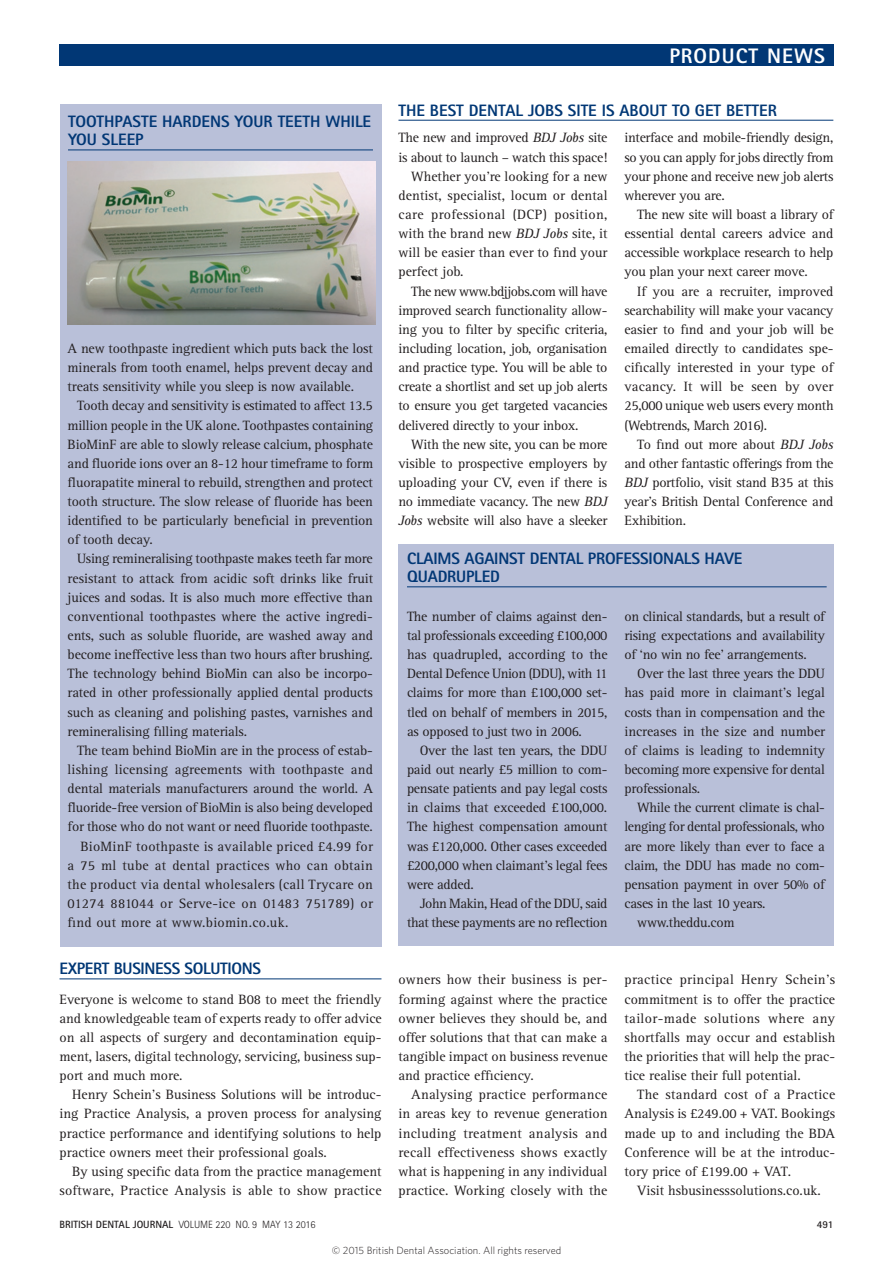
<style>
.page{position:relative;width:893px;height:1263px;background:#fff}
.page>*{position:absolute;margin:0;border:0;box-sizing:border-box;transform-origin:0 0}
.page_header___top{font:800 21px "Rotis Sans Serif Std";letter-spacing:.05em;color:#fff}
.products_crosshead_1{font:800 16.5px/18px "Rotis Sans Serif Std";letter-spacing:-.01em;color:#013775}
.body_9_3pt_justified{font:13.95px/19.2px "Rotis Serif Std";letter-spacing:-.015em;color:#231f20;text-align:justify}
.body_fullout_9_3pt_j{font:13.95px/19.2px "Rotis Serif Std";letter-spacing:-.01em;color:#231f20;text-align:justify}
.body_9_3pt_justified-2{font:13.95px/19.2px "Rotis Serif Std";letter-spacing:.015em;color:#231f20;text-align:right}
.t1{font:300 10.5px "Whitney";color:#231f20}
.page_footer{font:300 10.5px "Rotis Sans Serif Std";color:#231f20}
.page_footer-2{font:700 10.5px "Rotis Sans Serif Std";color:#231f20}
.s1{font-style:italic}
.s2{font-weight:700}
</style>
<div class="page">
<div style="left:59px;top:45px;width:774px;height:21px;background:#013775"></div>
<div style="left:60px;top:104px;width:321px;height:842px;background:#b9c0d9"></div>
<hr style="left:68px;top:150px;width:305px;height:1px;background:#013775">
<hr style="left:398px;top:120px;width:435px;height:1px;background:#013775">
<img style="left:67px;top:162px;width:309px;height:162px">
<div style="left:398px;top:544px;width:436px;height:402px;background:#b9c0d9"></div>
<hr style="left:407px;top:586px;width:420px;height:1px;background:#013775">
<hr style="left:60px;top:978px;width:321px;height:1px;background:#013775">
<p class="products_crosshead_1" style="left:68px;top:112px;width:305px">TOOTHPASTE HARDENS YOUR TEETH WHILE<br>YOU SLEEP</p>
<p class="body_fullout_9_3pt_j" style="left:68px;top:339px;width:307px">A new toothpaste ingredient which puts back the lost minerals from tooth enamel, helps prevent decay and treats sensitivity while you sleep is now available.</p>
<p class="body_9_3pt_justified" style="left:68px;top:397px;width:307px;text-indent:9px">Tooth decay and sensitivity is estimated to affect 13.5 million people in the UK alone. Toothpastes containing BioMinF are able to slowly release calcium, phosphate and fluoride ions over an 8-12 hour timeframe to form fluorapatite mineral to rebuild, strengthen and protect tooth structure. The slow release of fluoride has been identified to be particularly beneficial in prevention of tooth decay.</p>
<p class="body_9_3pt_justified" style="left:68px;top:550px;width:307px;text-indent:9px">Using remineralising toothpaste makes teeth far more resistant to attack from acidic soft drinks like fruit juices and sodas. It is also much more effective than conventional toothpastes where the active ingredi&shy;ents, such as soluble fluoride, are washed away and become ineffective less than two hours after brushing.<br>The technology behind BioMin can also be incorpo&shy;rated in other professionally applied dental products such as cleaning and polishing pastes, varnishes and remineralising filling materials.</p>
<p class="body_9_3pt_justified" style="left:68px;top:741px;width:307px;text-indent:9px">The team behind BioMin are in the process of estab&shy;lishing licensing agreements with toothpaste and dental materials manufacturers around the world. A fluoride-free version of BioMin is also being developed for those who do not want or need fluoride toothpaste.</p>
<p class="body_9_3pt_justified" style="left:68px;top:837px;width:307px;text-indent:13px">BioMinF toothpaste is available priced £4.99 for a 75 ml tube at dental practices who can obtain the product via dental wholesalers (call Trycare on 01274 881044 or Serve-ice on 01483 751789) or find out more at www.biomin.co.uk.</p>
<p class="products_crosshead_1" style="left:60px;top:959px;width:203px">EXPERT BUSINESS SOLUTIONS</p>
<p class="body_fullout_9_3pt_j" style="left:60px;top:990px;width:324px">Everyone is welcome to stand B08 to meet the friendly and knowledgeable team of experts ready to offer advice on all aspects of surgery and decontamination equip&shy;ment, lasers, digital technology, servicing, business sup&shy;port and much more.</p>
<p class="body_9_3pt_justified" style="left:60px;top:1085px;width:323px;text-indent:13px">Henry Schein’s Business Solutions will be introduc&shy;ing Practice Analysis, a proven process for analysing practice performance and identifying solutions to help practice owners meet their professional goals.</p>
<p class="body_9_3pt_justified-2" style="left:60px;top:1162px;width:323px">By using specific data from the practice management software, Practice Analysis is able to show practice</p>
<p class="page_header___top" style="left:669px;top:42px;width:157px">PRODUCT NEWS</p>
<p class="products_crosshead_1" style="left:398px;top:101px;width:380px">THE BEST DENTAL JOBS SITE IS ABOUT TO GET BETTER</p>
<p class="body_fullout_9_3pt_j" style="left:398px;top:129px;width:210px">The new and improved <span class="s1">BDJ Jobs</span> site is about to launch – watch this space!</p>
<p class="body_9_3pt_justified" style="left:398px;top:167px;width:211px;text-indent:13px">Whether you’re looking for a new dentist, specialist, locum or dental care professional (DCP) position, with the brand new <span class="s1">BDJ Jobs</span> site, it will be easier than ever to find your perfect job.</p>
<p class="body_9_3pt_justified" style="left:398px;top:282px;width:211px;text-indent:13px">The new www.bdjjobs.com will have improved search functionality allow&shy;ing you to filter by specific criteria, including location, job, organisation and practice type. You will be able to create a shortlist and set up job alerts to ensure you get targeted vacancies delivered directly to your inbox.</p>
<p class="body_9_3pt_justified" style="left:398px;top:435px;width:210px;text-indent:13px">With the new site, you can be more visible to prospective employers by uploading your CV, even if there is no immediate vacancy. The new <span class="s1">BDJ Jobs</span> website will also have a sleeker</p>
<p class="body_9_3pt_justified" style="left:624px;top:129px;width:211px">interface and mobile-friendly design, so you can apply for jobs directly from your phone and receive new job alerts wherever you are.</p>
<p class="body_9_3pt_justified" style="left:624px;top:205px;width:210px;text-indent:13px">The new site will boast a library of essential dental careers advice and accessible workplace research to help you plan your next career move.</p>
<p class="body_9_3pt_justified" style="left:624px;top:282px;width:211px;text-indent:13px">If you are a recruiter, improved searchability will make your vacancy easier to find and your job will be emailed directly to candidates spe&shy;cifically interested in your type of vacancy. It will be seen by over 25,000 unique web users every month (Webtrends, March 2016).</p>
<p class="body_9_3pt_justified" style="left:624px;top:435px;width:210px;text-indent:13px">To find out more about <span class="s1">BDJ Jobs </span>and other fantastic offerings from the <span class="s1">BDJ</span> portfolio, visit stand B35 at this year’s British Dental Conference and Exhibition.</p>
<p class="products_crosshead_1" style="left:407px;top:549px;width:337px">CLAIMS AGAINST DENTAL PROFESSIONALS HAVE<br>QUADRUPLED</p>
<p class="body_fullout_9_3pt_j" style="left:407px;top:607px;width:202px">The number of claims against den&shy;tal professionals exceeding £100,000 has quadrupled, according to the Dental Defence Union (DDU), with 11 claims for more than £100,000 set&shy;tled on behalf of members in 2015, as opposed to just two in 2006.</p>
<p class="body_9_3pt_justified" style="left:407px;top:741px;width:202px;text-indent:13px">Over the last ten years, the DDU paid out nearly £5 million to com&shy;pensate patients and pay legal costs in claims that exceeded £100,000.<br>The highest compensation amount was £120,000. Other cases exceeded £200,000 when claimant’s legal fees were added.</p>
<p class="body_9_3pt_justified" style="left:407px;top:894px;width:202px;text-align:right">John Makin, Head of the DDU, said that these payments are no reflection</p>
<p class="body_9_3pt_justified" style="left:624px;top:607px;width:202px">on clinical standards, but a result of rising expectations and availability of ‘no win no fee’ arrangements.</p>
<p class="body_9_3pt_justified" style="left:624px;top:664px;width:202px;text-indent:13px">Over the last three years the DDU has paid more in claimant’s legal costs than in compensation and the increases in the size and number of claims is leading to indemnity becoming more expensive for dental professionals.</p>
<p class="body_9_3pt_justified" style="left:624px;top:798px;width:202px;text-indent:13px">While the current climate is chal&shy;lenging for dental professionals, who are more likely than ever to face a claim, the DDU has made no com&shy;pensation payment in over 50% of cases in the last 10 years.</p>
<p class="body_9_3pt_justified" style="left:637px;top:913px;width:99px">www.theddu.com</p>
<p class="body_9_3pt_justified" style="left:398px;top:971px;width:211px">owners how their business is per&shy;forming against where the practice owner believes they should be, and offer solutions that that can make a tangible impact on business revenue and practice efficiency.</p>
<p class="body_9_3pt_justified" style="left:398px;top:1085px;width:210px;text-indent:13px">Analysing practice performance in areas key to revenue generation including treatment analysis and recall effectiveness shows exactly what is happening in any individual practice. Working closely with the</p>
<p class="body_9_3pt_justified" style="left:624px;top:971px;width:212px">practice principal Henry Schein’s commitment is to offer the practice tailor-made solutions where any shortfalls may occur and establish the priorities that will help the prac&shy;tice realise their full potential.</p>
<p class="body_9_3pt_justified" style="left:624px;top:1085px;width:212px;text-indent:13px">The standard cost of a Practice Analysis is £249.00 + VAT. Bookings made up to and including the BDA Conference will be at the introduc&shy;tory price of £199.00 + VAT.</p>
<p class="body_9_3pt_justified" style="left:637px;top:1181px;width:185px">Visit hsbusinesssolutions.co.uk.</p>
<p class="page_footer" style="left:60px;top:1218px;width:257px"><span class="s2">BRITISH DENTAL JOURNAL</span> VOLUME 220 NO. 9 MAY 13 2016</p>
<p class="page_footer-2" style="left:817px;top:1217px;width:18px">491</p>
<p class="t1" style="left:332px;top:1243px;width:231px">© 2015 British Dental Association. All rights reserved</p>
</div>
